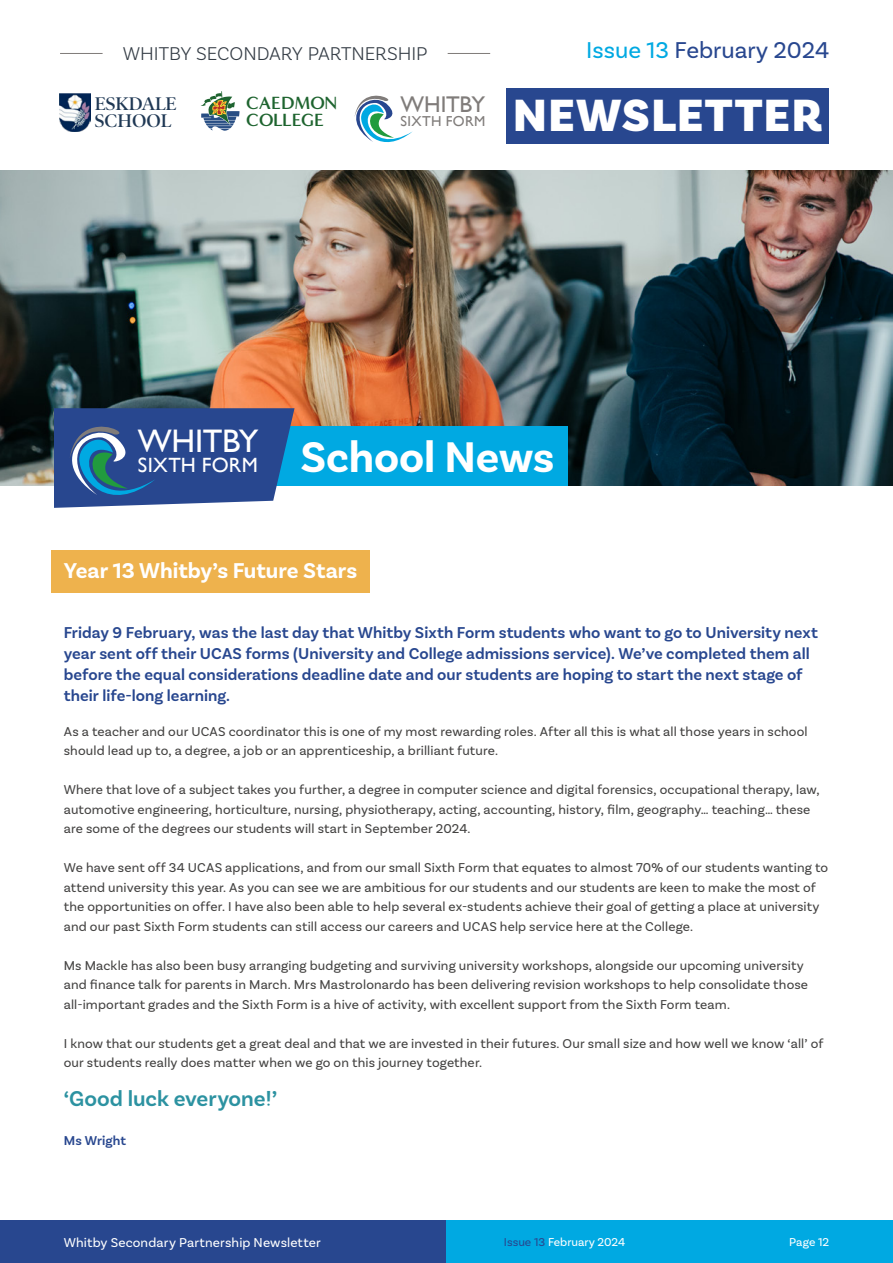
<style>
.page{position:relative;width:893px;height:1263px;background:#fff}
.page>*{position:absolute;margin:0;border:0;box-sizing:border-box;transform-origin:0 0}
.t1{font:900 47.4px "Basic Sans";letter-spacing:.03em;color:#fff}
.Big_Blue_Box_Heading{font:700 45px "Basic Sans";letter-spacing:-.005em;color:#fff}
.t2{font:32.55px "Gill Sans";letter-spacing:-.015em;color:#fff}
.t3{font:24px "Basic Sans";color:#28478f}
.t4{font:22.8px "Gill Sans";letter-spacing:-.015em;color:#807c7a}
.Subheading_yellow{font:700 22.5px "Basic Sans";color:#fff}
.t5{font:600 22.5px "Basic Sans";color:#2c92a1}
.t6{font:20.7px "Gill Sans";letter-spacing:.01em;color:#fff}
.t7{font:300 19.5px "Basic Sans";letter-spacing:-.005em;color:#343c45}
.t8{font:600 18.45px/17.4px "Poynter OS Disp";color:#1f3854}
.t9{font:700 18.15px/17px "Minerva Modern";letter-spacing:-.005em;color:#1e642f}
._1st_para{font:600 16.5px/21px "Basic Sans";letter-spacing:.005em;color:#28478f}
.t10{font:14.4px "Gill Sans";letter-spacing:.025em;color:#807c7a}
.Body{font:13.5px/19.5px "Basic Sans";letter-spacing:.01em;color:#434241}
.t11{font:13.5px "Basic Sans";letter-spacing:.01em;color:#fff}
.Staff_Name{font:600 13.5px "Basic Sans";letter-spacing:.01em;color:#28478f}
.t12{font:12px "Basic Sans";color:#fff}
.s1{color:#00a9e2}
.s2{color:#28478f}
</style>
<div class="page">
<svg style="left:201px;top:91px;width:39px;height:40px"></svg>
<svg style="left:354px;top:95px;width:59px;height:48px"></svg>
<img style="left:60px;top:93px;width:31px;height:39px">
<div style="left:507px;top:88px;width:322px;height:55px;background:#28478f"></div>
<hr style="left:60px;top:53px;width:43px;height:1px;background:#807c7a">
<hr style="left:448px;top:53px;width:42px;height:1px;background:#807c7a">
<img style="left:0;top:170px;width:893px;height:316px">
<div style="left:51px;top:550px;width:319px;height:42px;background:#eeb24d"></div>
<div style="left:0;top:1220px;width:446px;height:43px;background:#28478f"></div>
<div style="left:446px;top:1220px;width:447px;height:43px;background:#00a9e2"></div>
<div style="left:271px;top:426px;width:296px;height:60px;background:#00a9e2"></div>
<svg style="left:37px;top:408px;width:258px;height:100px;background:#395c96"></svg>
<h3 class="t7" style="left:123px;top:42px;width:306px">WHITBY SECONDARY PARTNERSHIP</h3>
<h3 class="t3" style="left:586px;top:36px;width:244px"><span class="s1">Issue 13</span> February 2024</h3>
<h3 class="t9" style="left:246px;top:95px;width:92px">CAEDMON<br>COLLEGE</h3>
<h3 class="t4" style="left:401px;top:91px;width:86px">WHITBY</h3>
<h3 class="t8" style="left:95px;top:95px;width:83px">ESKDALE<br>SCHOOL</h3>
<h1 class="t1" style="left:513px;top:87px;width:311px">NEWSLETTER</h1>
<p class="t10" style="left:401px;top:113px;width:86px">SIXTH FORM</p>
<p class="t2" style="left:138px;top:421px;width:122px">WHITBY</p>
<p class="t6" style="left:138px;top:453px;width:121px">SIXTH FORM</p>
<p class="Big_Blue_Box_Heading" style="left:300px;top:429px;width:256px">School News</p>
<p class="Subheading_yellow" style="left:64px;top:557px;width:295px">Year 13 Whitby’s Future Stars</p>
<p class="_1st_para" style="left:64px;top:622px;width:756px">Friday 9 February, was the last day that Whitby Sixth Form students who want to go to University next year sent off their UCAS forms (University and College admissions service). We’ve completed them all before the equal considerations deadline date and our students are hoping to start the next stage of their life-long learning.</p>
<p class="Body" style="left:64px;top:721px;width:745px">As a teacher and our UCAS coordinator this is one of my most rewarding roles. After all this is what all those years in school should lead up to, a degree, a job or an apprenticeship, a brilliant future.</p>
<p class="Body" style="left:64px;top:780px;width:757px">Where that love of a subject takes you further, a degree in computer science and digital forensics, occupational therapy, law, automotive engineering, horticulture, nursing, physiotherapy, acting, accounting, history, film, geography… teaching… these are some of the degrees our students will start in September 2024.</p>
<p class="Body" style="left:64px;top:858px;width:766px">We have sent off 34 UCAS applications, and from our small Sixth Form that equates to almost 70% of our students wanting to attend university this year. As you can see we are ambitious for our students and our students are keen to make the most of the opportunities on offer. I have also been able to help several ex-students achieve their goal of getting a place at university and our past Sixth Form students can still access our careers and UCAS help service here at the College.</p>
<p class="Body" style="left:64px;top:955px;width:746px">Ms Mackle has also been busy arranging budgeting and surviving university workshops, alongside our upcoming university and finance talk for parents in March. Mrs Mastrolonardo has been delivering revision workshops to help consolidate those all-important grades and the Sixth Form is a hive of activity, with excellent support from the Sixth Form team.</p>
<p class="Body" style="left:64px;top:1033px;width:761px">I know that our students get a great deal and that we are invested in their futures. Our small size and how well we know ‘all’ of our students really does matter when we go on this journey together.</p>
<p class="t5" style="left:64px;top:1085px;width:215px">‘Good luck everyone!’</p>
<p class="Staff_Name" style="left:64px;top:1132px;width:64px">Ms Wright</p>
<p class="t11" style="left:64px;top:1234px;width:259px">Whitby Secondary Partnership Newsletter</p>
<p class="t12" style="left:504px;top:1234px;width:123px"><span class="s2">Issue 13</span> February 2024</p>
<p class="t12" style="left:789px;top:1234px;width:41px">Page 12</p>
</div>
